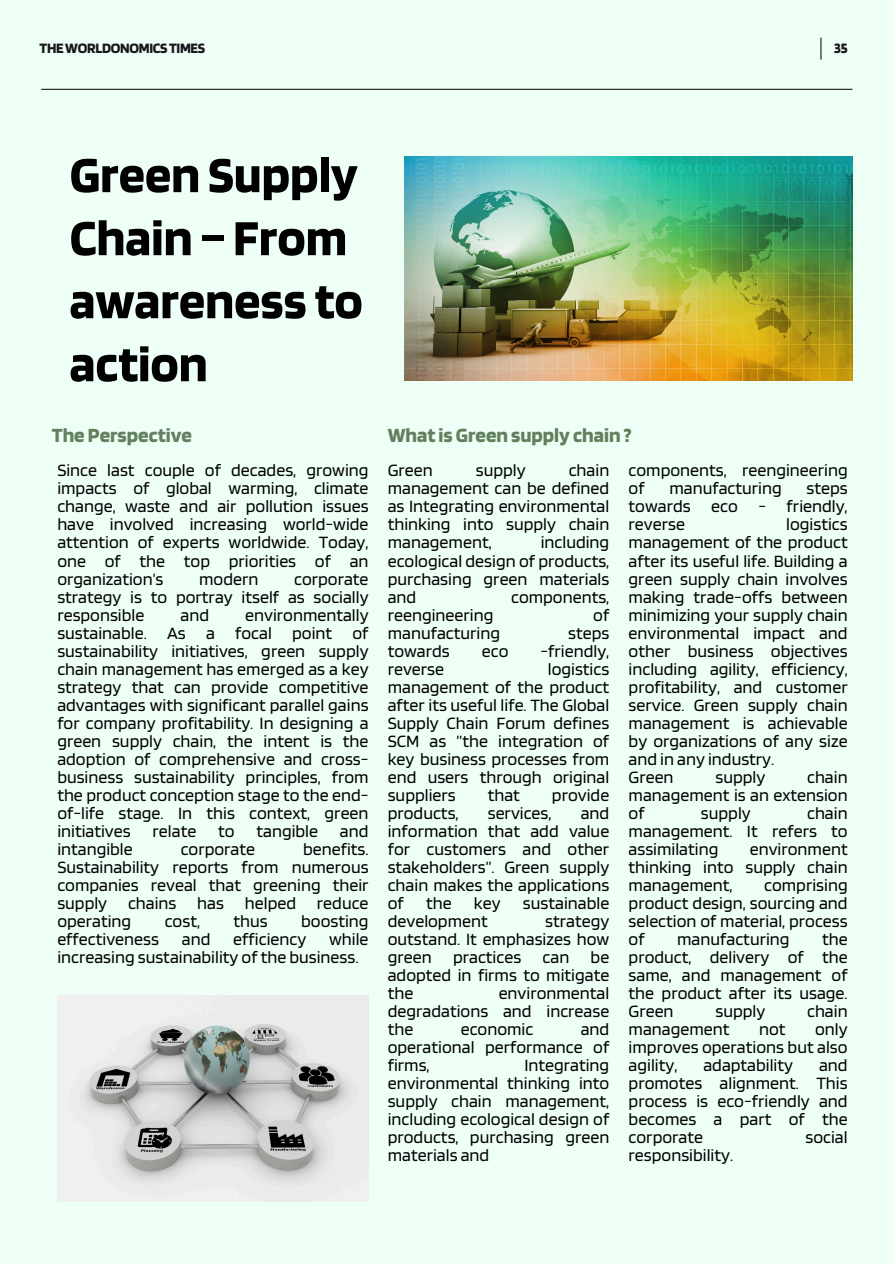
<style>
.page{position:relative;width:894px;height:1264px;background:#fff}
.page>*{position:absolute;margin:0;border:0;box-sizing:border-box;transform-origin:0 0}
.t1{font:700 52.5px/63px "Blinker";color:#000}
.t2{font:700 21px "Blinker";color:#62805e}
.t3{font:18px/18px "Blinker";color:#000;text-align:justify}
.t4{font:700 15px "Blinker";letter-spacing:-.02em;color:#1a171c}
</style>
<div class="page">
<div style="left:0;top:0;width:893px;height:1263px;background:#eefff6"></div>
<img style="left:57px;top:995px;width:311px;height:206px">
<svg style="left:820px;top:38px;width:1px;height:22px"></svg>
<hr style="left:41px;top:89px;width:811px;height:1px;background:#1a171c">
<img style="left:404px;top:157px;width:448px;height:224px">
<h3 class="t4" style="left:39px;top:39px;width:167px">THEWORLDONOMICSTIMES</h3>
<h3 class="t4" style="left:833px;top:38px;width:15px">35</h3>
<p class="t1" style="left:70px;top:142px;width:294px">Green Supply<br>Chain – From awareness to action</p>
<h3 class="t2" style="left:52px;top:422px;width:142px">The Perspective</h3>
<h2 class="t2" style="left:387px;top:422px;width:245px">Whatis Green supply chain ?</h2>
<h1 class="t3" style="left:57px;top:461px;width:313px">Since last couple of decades, growing impacts of global warming, climate change, waste and air pollution issues have involved increasing world-wide attention of experts worldwide. Today, one of the top priorities of an organization’s</h1>
<h1 class="t3" style="left:199px;top:569px;width:61px">modern</h1>
<h1 class="t3" style="left:57px;top:569px;width:313px;text-indent:237px">corporate strategy is to portray itself as socially responsible</h1>
<h1 class="t3" style="left:57px;top:605px;width:313px;text-indent:188px">environmentally sustainable. As a focal point of sustainability initiatives, green supply chain management has emerged as a key strategy that can provide competitive advantages with significant parallel gains for company profitability. In designing a green supply chain, the intent is the adoption of comprehensive and cross&shy;business sustainability principles, from the product conception stage to the end&shy;of-life stage. In this context, green initiatives relate to tangible and intangible</h1>
<h1 class="t3" style="left:180px;top:605px;width:30px">and</h1>
<h1 class="t3" style="left:57px;top:839px;width:313px;text-indent:245px">benefits.<br>Sustainability reports from numerous companies reveal that greening their supply chains has helped reduce operating</h1>
<h1 class="t3" style="left:181px;top:839px;width:76px">corporate</h1>
<h1 class="t3" style="left:165px;top:911px;width:37px">cost,</h1>
<h1 class="t3" style="left:233px;top:911px;width:36px">thus</h1>
<h1 class="t3" style="left:301px;top:911px;width:69px">boosting</h1>
<h1 class="t3" style="left:57px;top:929px;width:103px">effectiveness</h1>
<h1 class="t3" style="left:182px;top:929px;width:30px">and</h1>
<h1 class="t3" style="left:233px;top:929px;width:74px">efficiency</h1>
<h1 class="t3" style="left:57px;top:929px;width:313px;text-indent:272px">while increasing sustainability of the business.</h1>
<p class="t3" style="left:387px;top:461px;width:223px;text-indent:181px">chain management can be defined as Integrating environmental thinking into supply chain management,</p>
<p class="t3" style="left:387px;top:461px;width:46px">Green</p>
<p class="t3" style="left:475px;top:461px;width:51px">supply</p>
<p class="t3" style="left:387px;top:533px;width:223px;text-indent:153px">including ecological design of products, purchasing green materials and</p>
<p class="t3" style="left:511px;top:587px;width:100px">components,</p>
<p class="t3" style="left:387px;top:605px;width:107px">reengineering</p>
<p class="t3" style="left:593px;top:605px;width:18px">of</p>
<p class="t3" style="left:387px;top:623px;width:114px">manufacturing</p>
<p class="t3" style="left:568px;top:623px;width:43px">steps</p>
<p class="t3" style="left:387px;top:641px;width:64px">towards</p>
<p class="t3" style="left:481px;top:641px;width:28px">eco</p>
<p class="t3" style="left:540px;top:641px;width:70px">-friendly,</p>
<p class="t3" style="left:387px;top:659px;width:58px">reverse</p>
<p class="t3" style="left:387px;top:659px;width:223px;text-indent:160px">logistics management of the product after its useful life. The Global Supply Chain Forum defines SCM as ”the integration of key business processes from end users through original suppliers</p>
<p class="t3" style="left:487px;top:785px;width:34px">that</p>
<p class="t3" style="left:552px;top:785px;width:59px">provide</p>
<p class="t3" style="left:387px;top:803px;width:223px;text-indent:193px">and information that add value for customers and other stakeholders”. Green supply chain makes the applications of the key sustainable development</p>
<p class="t3" style="left:387px;top:803px;width:72px">products,</p>
<p class="t3" style="left:487px;top:803px;width:65px">services,</p>
<p class="t3" style="left:387px;top:911px;width:223px;text-indent:157px">strategy outstand. It emphasizes how green practices can be adopted in firms to mitigate the</p>
<p class="t3" style="left:387px;top:983px;width:223px;text-indent:111px">environmental degradations and increase the</p>
<p class="t3" style="left:387px;top:1019px;width:223px;text-indent:193px">and operational performance of firms,</p>
<p class="t3" style="left:460px;top:1019px;width:74px">economic</p>
<p class="t3" style="left:387px;top:1055px;width:223px;text-indent:137px">Integrating environmental thinking into supply chain management, including ecological design of products, purchasing green materials and</p>
<h2 class="t3" style="left:628px;top:461px;width:220px">components, reengineering of</h2>
<h2 class="t3" style="left:669px;top:479px;width:114px">manufacturing</h2>
<h2 class="t3" style="left:628px;top:479px;width:220px;text-indent:178px">steps towards eco - friendly, reverse</h2>
<h2 class="t3" style="left:628px;top:515px;width:220px;text-align:left;text-indent:157px">logistics management of the product after its useful life. Building a green supply chain involves making trade-offs between minimizing your supply chain environmental impact and other business objectives including agility, efficiency, profitability, and customer service. Green supply chain management is achievable by organizations of any size and in any industry.<br>Green</h2>
<h2 class="t3" style="left:628px;top:767px;width:220px;text-indent:178px">chain management is an extension of</h2>
<h2 class="t3" style="left:715px;top:767px;width:51px">supply</h2>
<h2 class="t3" style="left:628px;top:803px;width:220px;text-indent:178px">chain management. It refers to assimilating</h2>
<h2 class="t3" style="left:700px;top:803px;width:51px">supply</h2>
<h2 class="t3" style="left:628px;top:839px;width:220px;text-indent:121px">environment thinking into supply chain management,</h2>
<h2 class="t3" style="left:628px;top:875px;width:220px;text-indent:135px">comprising product design, sourcing and selection of material, process of</h2>
<h2 class="t3" style="left:677px;top:929px;width:114px">manufacturing</h2>
<h2 class="t3" style="left:628px;top:929px;width:220px;text-indent:193px">the product, delivery of the same, and management of the product after its usage.<br>Green</h2>
<h2 class="t3" style="left:715px;top:1001px;width:51px">supply</h2>
<h2 class="t3" style="left:806px;top:1001px;width:42px">chain</h2>
<h2 class="t3" style="left:628px;top:1019px;width:102px">management</h2>
<h2 class="t3" style="left:758px;top:1019px;width:28px">not</h2>
<h2 class="t3" style="left:628px;top:1019px;width:220px;text-indent:186px">only improves operations but also agility,</h2>
<h2 class="t3" style="left:628px;top:1055px;width:220px;text-indent:190px">and promotes alignment. This process is eco-friendly and becomes a part of the corporate</h2>
<h2 class="t3" style="left:703px;top:1055px;width:91px">adaptability</h2>
<h2 class="t3" style="left:805px;top:1127px;width:44px">social</h2>
<h2 class="t3" style="left:628px;top:1145px;width:106px">responsibility.</h2>
</div>
